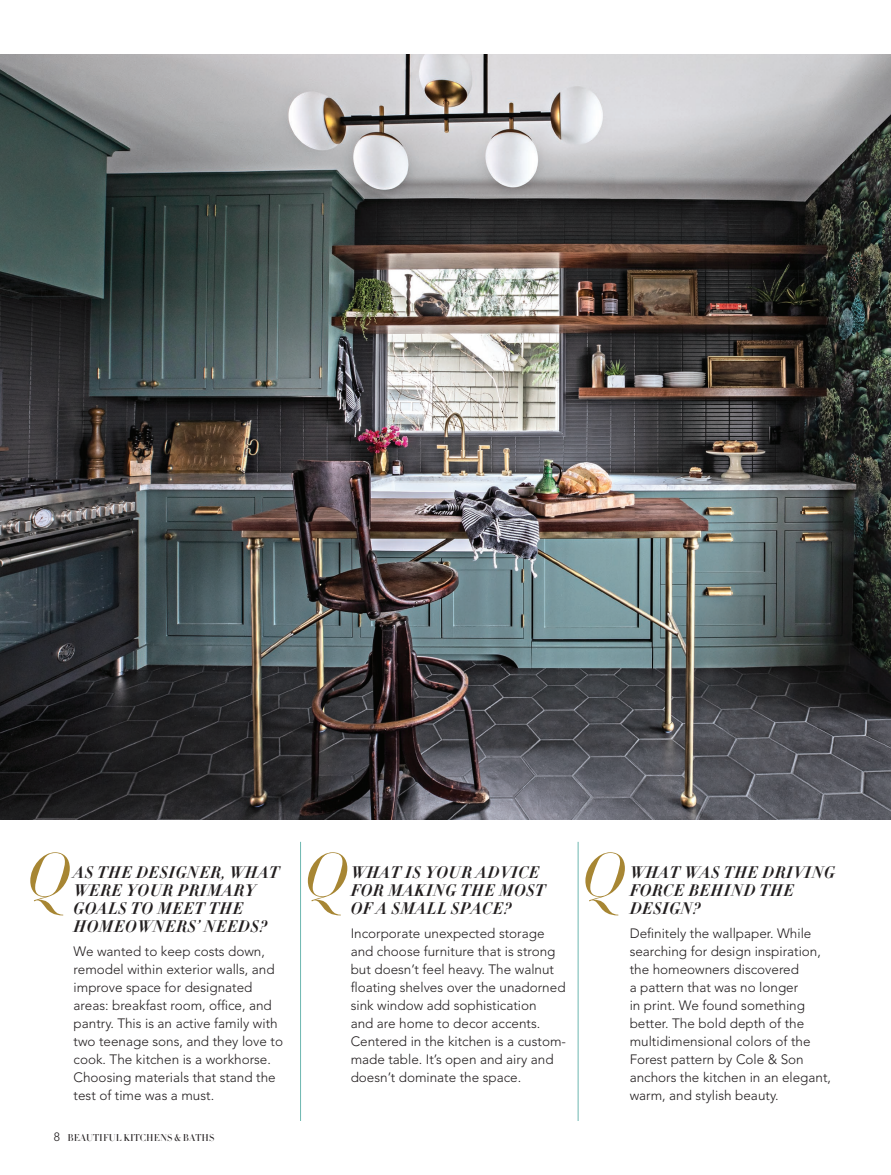
<style>
.page{position:relative;width:891px;height:1175px;background:#fff}
.page>*{position:absolute;margin:0;border:0;box-sizing:border-box;transform-origin:0 0}
.t1{font:italic 300 60px "HTF Didot L24";color:#a78633}
.t2{font:italic 700 16.5px/18px "HTF Didot B11";letter-spacing:.025em;color:#231f20}
.t3{font:300 13.5px/18px "Avenir LT Std";color:#231f20}
.t4{font:300 9.75px "HTF Didot L24";letter-spacing:.01em;color:#231f20}
.s1{font-family:"Avenir LT Std";font-size:12px}
</style>
<div class="page">
<img style="left:0;top:54px;width:891px;height:765px">
<hr style="left:300px;top:842px;width:1px;height:278px;background:#6db7b0">
<hr style="left:578px;top:842px;width:1px;height:278px;background:#6db7b0">
<h1 class="t1" style="left:27px;top:831px;width:45px">Q</h1>
<p class="t2" style="left:74px;top:862px;width:207px">AS THE DESIGNER, WHAT<br>WERE YOUR PRIMARY<br>GOALS TO MEET THE</p>
<p class="t2" style="left:74px;top:916px;width:195px">HOMEOWNERS’ NEEDS?</p>
<p class="t3" style="left:74px;top:942px;width:211px">We wanted to keep costs down, remodel within exterior walls, and improve space for designated areas: breakfast room, office, and pantry. This is an active family with two teenage sons, and they love to cook. The kitchen is a workhorse.<br>Choosing materials that stand the test of time was a must.</p>
<p class="t4" style="left:54px;top:1130px;width:162px"><span class="s1">8</span> BEAUTIFUL KITCHENS &amp; BATHS</p>
<h1 class="t1" style="left:305px;top:831px;width:45px">Q</h1>
<h1 class="t1" style="left:582px;top:831px;width:45px">Q</h1>
<p class="t2" style="left:351px;top:862px;width:196px">WHAT IS YOUR ADVICE<br>FOR MAKING THE MOST<br>OF A SMALL SPACE?</p>
<p class="t3" style="left:351px;top:924px;width:217px">Incorporate unexpected storage and choose furniture that is strong but doesn’t feel heavy. The walnut floating shelves over the unadorned sink window add sophistication<br>and are home to decor accents.<br>Centered in the kitchen is a custom&shy;made table. It’s open and airy and doesn’t dominate the space.</p>
<p class="t2" style="left:630px;top:862px;width:207px">WHAT WAS THE DRIVING<br>FORCE BEHIND THE<br>DESIGN?</p>
<p class="t3" style="left:630px;top:924px;width:203px">Definitely the wallpaper. While searching for design inspiration, the homeowners discovered<br>a pattern that was no longer<br>in print. We found something better. The bold depth of the multidimensional colors of the<br>Forest pattern by Cole &amp; Son anchors the kitchen in an elegant, warm, and stylish beauty.</p>
</div>
